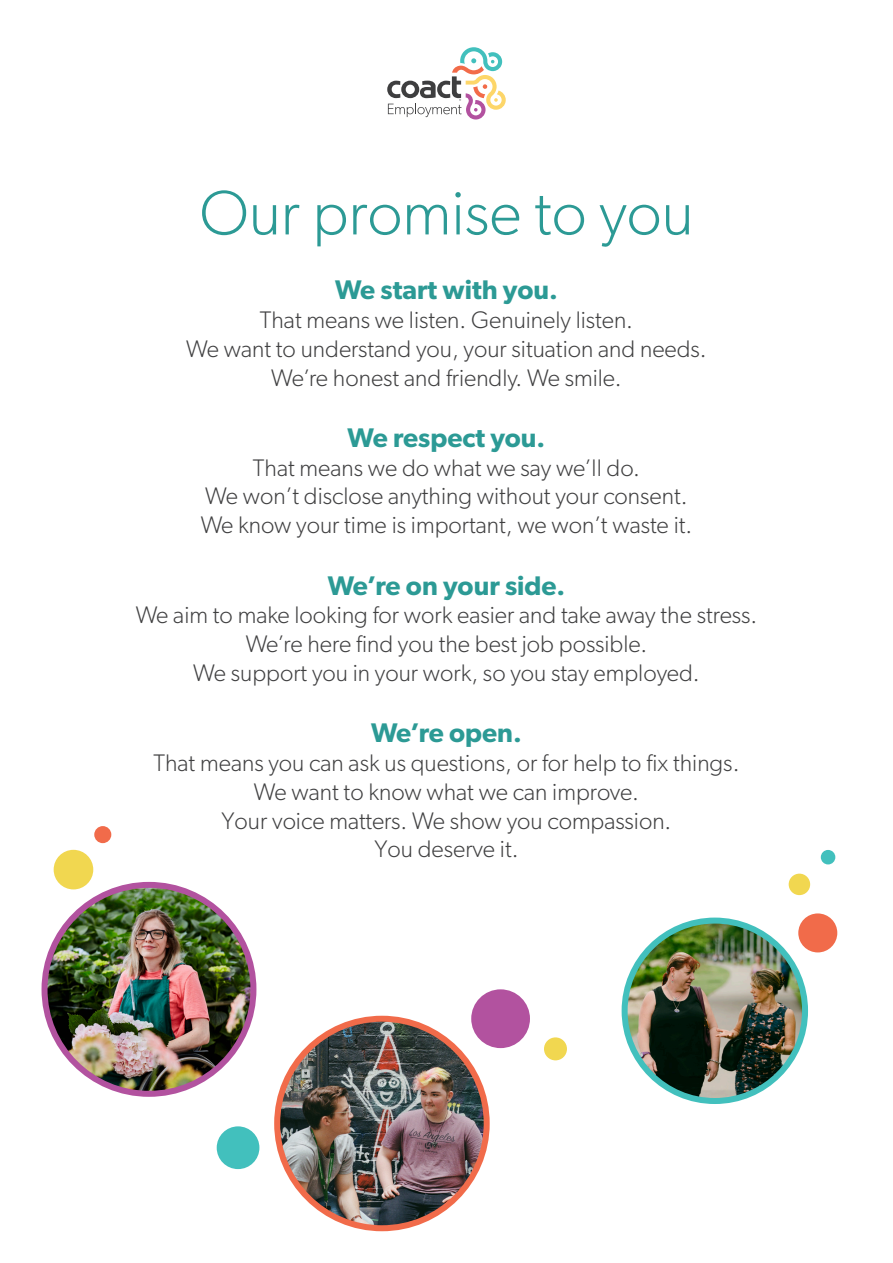
<style>
.page{position:relative;width:893px;height:1263px;background:#fff}
.page>*{position:absolute;margin:0;border:0;box-sizing:border-box;transform-origin:0 0}
.t1{font:300 63px "Gibson";color:#2c9a95}
.t2{font:600 27px "Gibson";color:#2c9a95}
.t3{font:300 24px/28.8px "Gibson";color:#404041;text-align:center}
</style>
<div class="page">
<svg style="left:387px;top:47px;width:119px;height:73px"></svg>
<img style="left:45px;top:885px;width:208px;height:209px;border-radius:104px">
<div style="left:42px;top:882px;width:214px;height:215px;border:6px solid #b2529f;border-radius:50%"></div>
<img style="left:277px;top:1019px;width:210px;height:209px;border-radius:105px">
<div style="left:274px;top:1016px;width:216px;height:215px;border:6px solid #f16b4a;border-radius:50%"></div>
<img style="left:625px;top:920px;width:180px;height:181px;border-radius:90px">
<div style="left:622px;top:917px;width:186px;height:187px;border:6px solid #42c0bd;border-radius:50%"></div>
<div style="left:54px;top:850px;width:39px;height:39px;background:#f1d750;border-radius:50%"></div>
<div style="left:94px;top:826px;width:17px;height:17px;background:#f16b4a;border-radius:50%"></div>
<div style="left:217px;top:1126px;width:42px;height:43px;background:#42c0bd;border-radius:50%"></div>
<div style="left:471px;top:989px;width:59px;height:59px;background:#b2529f;border-radius:50%"></div>
<div style="left:798px;top:913px;width:39px;height:39px;background:#f16b4a;border-radius:50%"></div>
<div style="left:544px;top:1037px;width:23px;height:23px;background:#f1d750;border-radius:50%"></div>
<div style="left:789px;top:874px;width:21px;height:21px;background:#f1d750;border-radius:50%"></div>
<div style="left:821px;top:850px;width:14px;height:14px;background:#42c0bd;border-radius:50%"></div>
<h1 class="t1" style="left:199px;top:175px;width:496px">Our promise to you</h1>
<p class="t2" style="left:335px;top:274px;width:224px">We start with you.</p>
<p class="t3" style="left:186px;top:305px;width:522px">That means we listen. Genuinely listen.<br>We want to understand you, your situation and needs.<br>We’re honest and friendly. We smile.</p>
<p class="t2" style="left:348px;top:421px;width:199px">We respect you.</p>
<p class="t3" style="left:201px;top:453px;width:493px">That means we do what we say we’ll do.<br>We won’t disclose anything without your consent.<br>We know your time is important, we won’t waste it.</p>
<p class="t2" style="left:328px;top:569px;width:239px">We’re on your side.</p>
<p class="t3" style="left:136px;top:600px;width:623px">We aim to make looking for work easier and take away the stress.<br>We’re here find you the best job possible.<br>We support you in your work, so you stay employed.</p>
<p class="t2" style="left:371px;top:717px;width:152px">We’re open.</p>
<p class="t3" style="left:153px;top:748px;width:587px">That means you can ask us questions, or for help to fix things.<br>We want to know what we can improve.<br>Your voice matters. We show you compassion.<br>You deserve it.</p>
</div>
